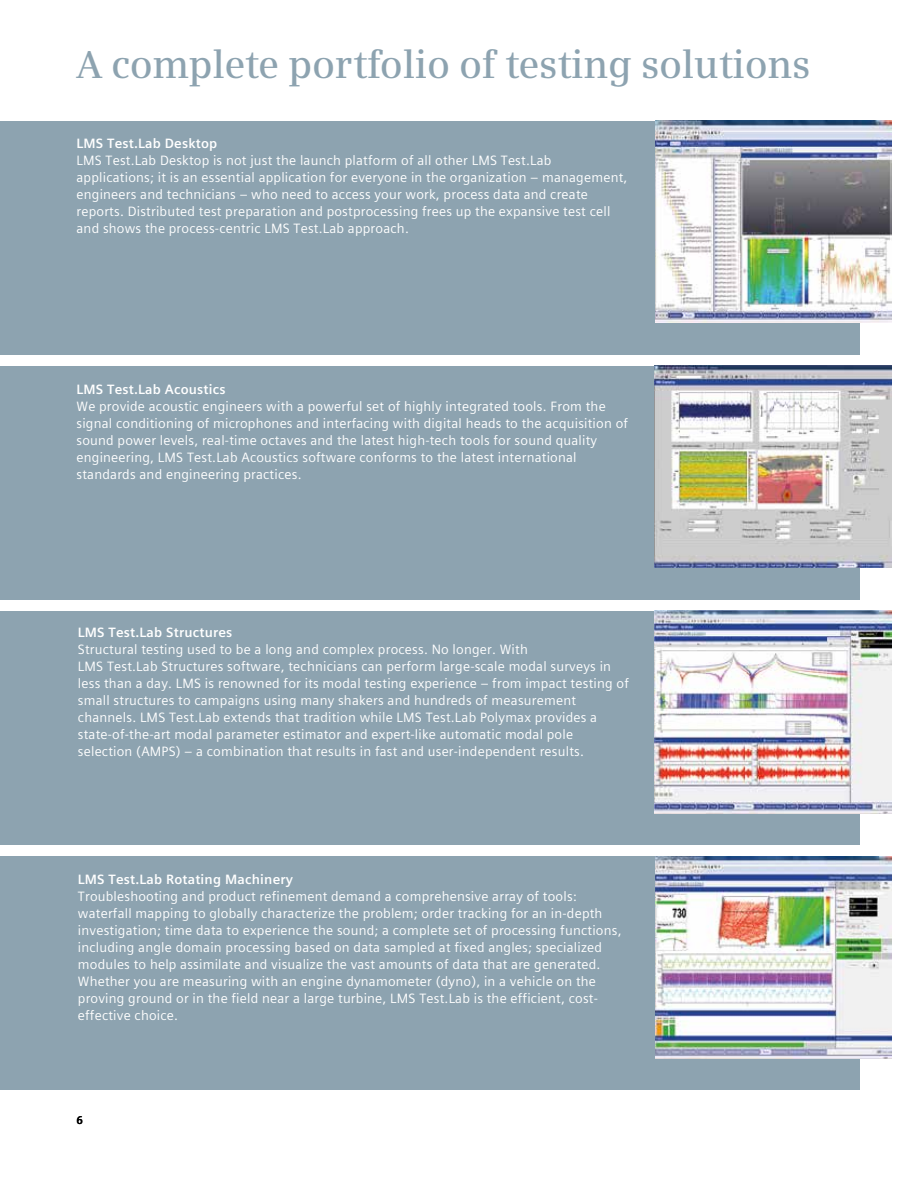
<style>
.page{position:relative;width:918px;height:1188px;background:#fff}
.page>*{position:absolute;margin:0;border:0;box-sizing:border-box;transform-origin:0 0}
.t1{font:600 39px "Siemens Serif";letter-spacing:-.01em;color:#8da3b0}
.t2{font:13.5px/17px "Siemens Sans Global";letter-spacing:.015em;color:#fff}
.t3{font:700 13.5px "Siemens Sans Global";letter-spacing:.015em;color:#fff}
.t4{font:700 11.25px "Siemens Sans Global";color:#000}
</style>
<div class="page">
<div style="left:0;top:121px;width:860px;height:234px;background:#8da3b0"></div>
<div style="left:0;top:366px;width:860px;height:234px;background:#8da3b0"></div>
<div style="left:0;top:611px;width:860px;height:234px;background:#8da3b0"></div>
<img style="left:655px;top:121px;width:237px;height:202px">
<img style="left:655px;top:611px;width:237px;height:202px">
<img style="left:655px;top:366px;width:237px;height:202px">
<div style="left:0;top:856px;width:860px;height:234px;background:#8da3b0"></div>
<img style="left:655px;top:856px;width:237px;height:202px">
<h1 class="t1" style="left:77px;top:42px;width:736px">A complete portfolio of testing solutions</h1>
<p class="t3" style="left:77px;top:133px;width:142px">LMS Test.Lab Desktop</p>
<p class="t2" style="left:77px;top:152px;width:552px">LMS Test.Lab Desktop is not just the launch platform of all other LMS Test.Lab applications; it is an essential application for everyone in the organization – management, engineers and technicians – who need to access your work, process data and create reports. Distributed test preparation and postprocessing frees up the expansive test cell and shows the process-centric LMS Test.Lab approach.</p>
<p class="t3" style="left:77px;top:379px;width:151px">LMS Test.Lab Acoustics</p>
<p class="t2" style="left:77px;top:398px;width:553px">We provide acoustic engineers with a powerful set of highly integrated tools. From the signal conditioning of microphones and interfacing with digital heads to the acquisition of sound power levels, real-time octaves and the latest high-tech tools for sound quality engineering, LMS Test.Lab Acoustics software conforms to the latest international standards and engineering practices.</p>
<p class="t3" style="left:78px;top:622px;width:156px">LMS Test.Lab Structures</p>
<p class="t2" style="left:78px;top:641px;width:553px">Structural testing used to be a long and complex process. No longer. With<br>LMS Test.Lab Structures software, technicians can perform large-scale modal surveys in less than a day. LMS is renowned for its modal testing experience – from impact testing of small structures to campaigns using many shakers and hundreds of measurement channels. LMS Test.Lab extends that tradition while LMS Test.Lab Polymax provides a state-of-the-art modal parameter estimator and expert-like automatic modal pole selection (AMPS) – a combination that results in fast and user-independent results.</p>
<p class="t3" style="left:78px;top:869px;width:217px">LMS Test.Lab Rotating Machinery</p>
<p class="t2" style="left:78px;top:888px;width:545px">Troubleshooting and product refinement demand a comprehensive array of tools: waterfall mapping to globally characterize the problem; order tracking for an in-depth investigation; time data to experience the sound; a complete set of processing functions, including angle domain processing based on data sampled at fixed angles; specialized modules to help assimilate and visualize the vast amounts of data that are generated.<br>Whether you are measuring with an engine dynamometer (dyno), in a vehicle on the proving ground or in the field near a large turbine, LMS Test.Lab is the efficient, cost&shy;effective choice.</p>
<p class="t4" style="left:77px;top:1111px;width:8px">6</p>
</div>
